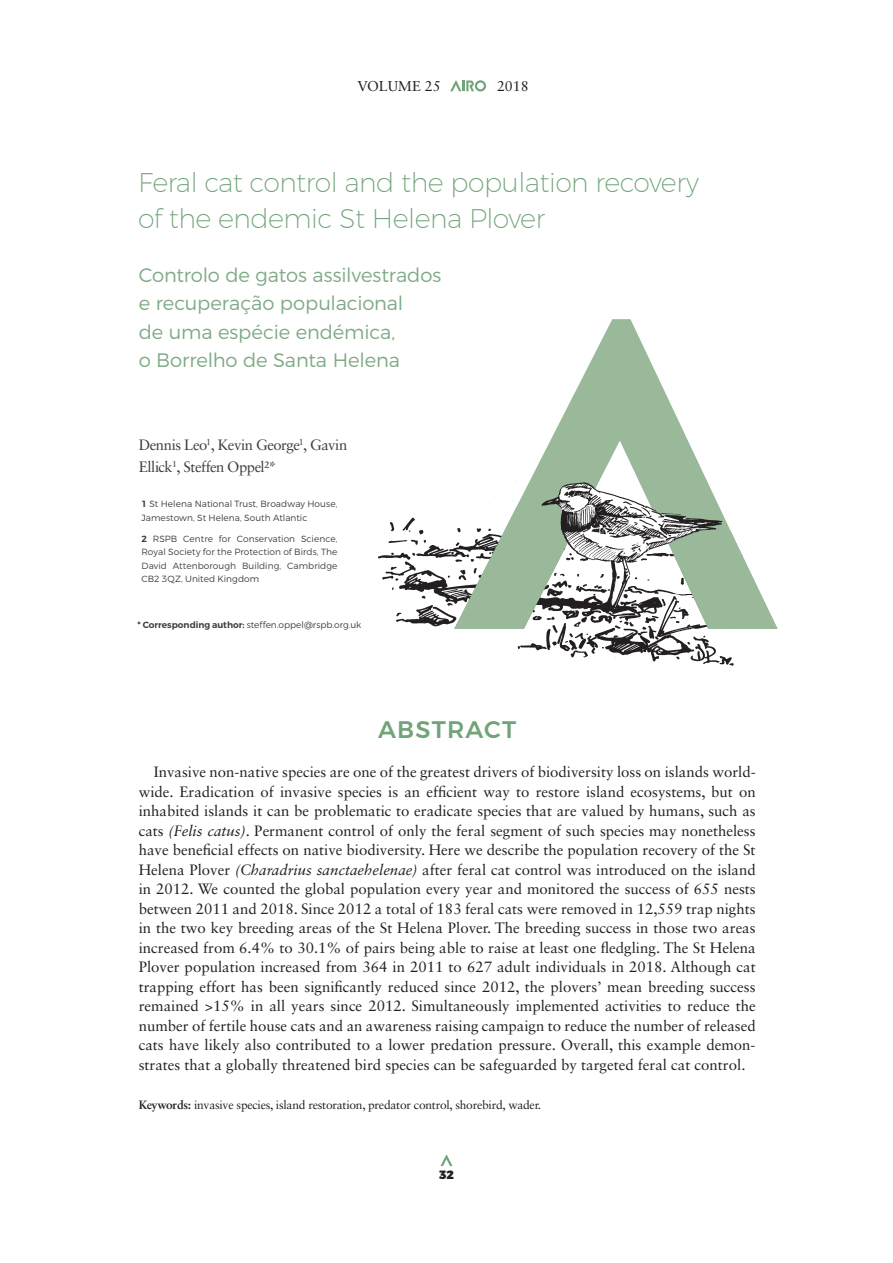
<style>
.page{position:relative;width:893px;height:1263px;background:#fff}
.page>*{position:absolute;margin:0;border:0;box-sizing:border-box;transform-origin:0 0}
.t1{font:200 27px/36px "Montserrat";letter-spacing:-.02em;color:#71a479}
.t2{font:500 24px "Montserrat";letter-spacing:.05em;color:#71a479}
.t3{font:300 19.5px/28.5px "Montserrat";letter-spacing:-.01em;color:#7eaa84}
.t4{font:15px/19.5px "Sabon LT Std";color:#231f20;text-align:justify}
.t5{font:15px/22.5px "Sabon LT Std";letter-spacing:-.03em;color:#3e3e3f}
.t6{font:14.25px "Sabon LT Std";color:#231f20}
.t7{font:12px "Sabon LT Std";letter-spacing:-.02em;color:#231f20}
.t8{font:900 12px "Montserrat";color:#231f20}
.t9{font:300 9px/13.5px "Montserrat";letter-spacing:.005em;color:#3e3e3f}
.s1{font-weight:600}
.s2{font-style:italic}
.s3{font-weight:700}
</style>
<div class="page">
<svg style="left:440px;top:1155px;width:12px;height:11px"></svg>
<svg style="left:450px;top:80px;width:36px;height:11px"></svg>
<svg style="left:531px;top:319px;width:175px;height:160px;fill:#9ab99a"></svg>
<img style="left:378px;top:479px;width:356px;height:187px">
<svg style="left:454px;top:484px;width:324px;height:145px"></svg>
<p class="t6" style="left:357px;top:77px;width:85px">VOLUME 25</p>
<p class="t6" style="left:497px;top:77px;width:33px">2018</p>
<h1 class="t1" style="left:138px;top:163px;width:562px">Feral cat control and the population recovery of the endemic St Helena Plover</h1>
<h3 class="t3" style="left:139px;top:260px;width:304px">Controlo de gatos assilvestrados e recuperação populacional<br>de uma espécie endémica,<br>o Borrelho de Santa Helena</h3>
<p class="t5" style="left:139px;top:433px;width:210px">Dennis Leo<sup>1</sup>, Kevin George<sup>1</sup>, Gavin<br>Ellick<sup>1</sup>, Steffen Oppel²*</p>
<p class="t9" style="left:141px;top:497px;width:197px"><span class="s1">1</span> St Helena National Trust, Broadway House,<br>Jamestown, St Helena, South Atlantic</p>
<p class="t9" style="left:141px;top:531px;width:198px;text-align:justify"><span class="s1">2</span> RSPB Centre for Conservation Science, Royal Society for the Protection of Birds, The David Attenborough Building, Cambridge CB2 3QZ, United Kingdom</p>
<p class="t9" style="left:138px;top:617px;width:225px"><span class="s1">* Corresponding author:</span> steffen.oppel@rspb.org.uk</p>
<h2 class="t2" style="left:378px;top:715px;width:140px">ABSTRACT</h2>
<p class="t4" style="left:139px;top:762px;width:618px;text-indent:15px">Invasive non-native species are one of the greatest drivers of biodiversity loss on islands world&shy;wide. Eradication of invasive species is an efficient way to restore island ecosystems, but on inhabited islands it can be problematic to eradicate species that are valued by humans, such as cats <span class="s2">(Felis catus)</span>. Permanent control of only the feral segment of such species may nonetheless have beneficial effects on native biodiversity. Here we describe the population recovery of the St Helena Plover <span class="s2">(Charadrius sanctaehelenae)</span> after feral cat control was introduced on the island in 2012. We counted the global population every year and monitored the success of 655 nests between 2011 and 2018. Since 2012 a total of 183 feral cats were removed in 12,559 trap nights in the two key breeding areas of the St Helena Plover. The breeding success in those two areas increased from 6.4% to 30.1% of pairs being able to raise at least one fledgling. The St Helena Plover population increased from 364 in 2011 to 627 adult individuals in 2018. Although cat trapping effort has been significantly reduced since 2012, the plovers’ mean breeding success remained &gt;15% in all years since 2012. Simultaneously implemented activities to reduce the number of fertile house cats and an awareness raising campaign to reduce the number of released cats have likely also contributed to a lower predation pressure. Overall, this example demon&shy;strates that a globally threatened bird species can be safeguarded by targeted feral cat control.</p>
<p class="t7" style="left:139px;top:1098px;width:404px"><span class="s3">Keywords:</span> invasive species, island restoration, predator control, shorebird, wader.</p>
<p class="t8" style="left:439px;top:1167px;width:16px">32</p>
</div>
